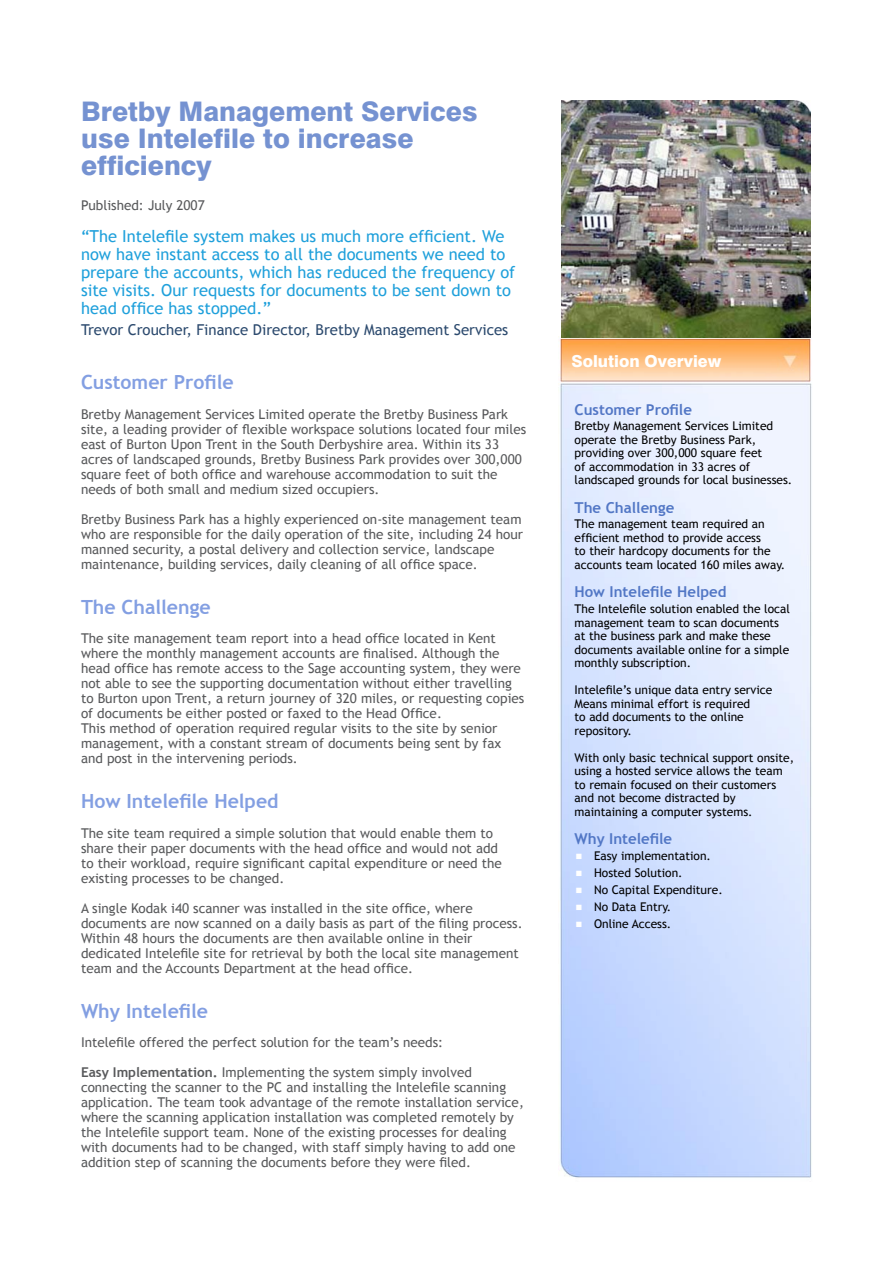
<style>
.page{position:relative;width:893px;height:1263px;background:#fff}
.page>*{position:absolute;margin:0;border:0;box-sizing:border-box;transform-origin:0 0}
.t1{font:800 27px/27px "Swiss 721 BT";color:#7592d1}
.t2{font:700 19.5px "Trebuchet MS";color:#839fe2}
.t3{font:16.5px/18px "Trebuchet MS";color:#1fa0db}
.t4{font:800 16.5px "Swiss 721 BT";color:#fff}
.t5{font:700 15px "Trebuchet MS";color:#5277c5}
.t6{font:15px "Trebuchet MS";color:#2c4a6e}
.t7{font:13.5px/15px "Trebuchet MS";color:#58595b}
.t8{font:12px/13.5px "Trebuchet MS";color:#000}
.s1{font-weight:700}
</style>
<div class="page">
<img style="left:558px;top:336px;width:254px;height:842px">
<img style="left:561px;top:101px;width:249px;height:237px">
<svg style="left:576px;top:853px;width:6px;height:6px"></svg>
<svg style="left:576px;top:870px;width:6px;height:6px"></svg>
<svg style="left:576px;top:888px;width:6px;height:5px"></svg>
<svg style="left:576px;top:905px;width:6px;height:5px"></svg>
<svg style="left:576px;top:922px;width:6px;height:5px"></svg>
<h1 class="t1" style="left:81px;top:98px;width:398px">Bretby Management Services use Intelefile to increase efficiency</h1>
<p class="t7" style="left:81px;top:198px;width:125px">Published: July 2007</p>
<p class="t3" style="left:81px;top:228px;width:436px">“The Intelefile system makes us much more efficient. We now have instant access to all the documents we need to prepare the accounts, which has reduced the frequency of site visits. Our requests for documents to be sent down to head office has stopped.”</p>
<p class="t6" style="left:81px;top:320px;width:429px">Trevor Croucher, Finance Director, Bretby Management Services</p>
<h2 class="t2" style="left:81px;top:370px;width:154px">Customer Profile</h2>
<p class="t7" style="left:81px;top:407px;width:447px">Bretby Management Services Limited operate the Bretby Business Park site, a leading provider of flexible workspace solutions located four miles east of Burton Upon Trent in the South Derbyshire area. Within its 33 acres of landscaped grounds, Bretby Business Park provides over 300,000 square feet of both office and warehouse accommodation to suit the needs of both small and medium sized occupiers.</p>
<p class="t7" style="left:81px;top:512px;width:443px">Bretby Business Park has a highly experienced on-site management team who are responsible for the daily operation of the site, including 24 hour manned security, a postal delivery and collection service, landscape maintenance, building services, daily cleaning of all office space.</p>
<h2 class="t2" style="left:81px;top:595px;width:131px">The Challenge</h2>
<p class="t7" style="left:81px;top:631px;width:445px">The site management team report into a head office located in Kent where the monthly management accounts are finalised. Although the head office has remote access to the Sage accounting system, they were not able to see the supporting documentation without either travelling to Burton upon Trent, a return journey of 320 miles, or requesting copies of documents be either posted or faxed to the Head Office.<br>This method of operation required regular visits to the site by senior management, with a constant stream of documents being sent by fax and post in the intervening periods.</p>
<h2 class="t2" style="left:81px;top:789px;width:199px">How Intelefile Helped</h2>
<p class="t7" style="left:81px;top:825px;width:422px">The site team required a simple solution that would enable them to share their paper documents with the head office and would not add to their workload, require significant capital expenditure or need the existing processes to be changed.</p>
<p class="t7" style="left:81px;top:900px;width:443px">A single Kodak i40 scanner was installed in the site office, where documents are now scanned on a daily basis as part of the filing process.<br>Within 48 hours the documents are then available online in their dedicated Intelefile site for retrieval by both the local site management team and the Accounts Department at the head office.</p>
<h2 class="t2" style="left:81px;top:998px;width:129px">Why Intelefile</h2>
<p class="t7" style="left:81px;top:1035px;width:364px">Intelefile offered the perfect solution for the team’s needs:</p>
<p class="t7" style="left:81px;top:1065px;width:444px"><span class="s1">Easy Implementation.</span> Implementing the system simply involved connecting the scanner to the PC and installing the Intelefile scanning application. The team took advantage of the remote installation service, where the scanning application installation was completed remotely by the Intelefile support team. None of the existing processes for dealing with documents had to be changed, with staff simply having to add one addition step of scanning the documents before they were filed.</p>
<p class="t4" style="left:572px;top:351px;width:151px">Solution Overview</p>
<p class="t5" style="left:574px;top:400px;width:119px">Customer Profile</p>
<p class="t8" style="left:574px;top:419px;width:219px">Bretby Management Services Limited operate the Bretby Business Park, providing over 300,000 square feet<br>of accommodation in 33 acres of landscaped grounds for local businesses.</p>
<p class="t5" style="left:574px;top:498px;width:101px">The Challenge</p>
<p class="t8" style="left:574px;top:518px;width:212px">The management team required an efficient method to provide access<br>to their hardcopy documents for the accounts team located 160 miles away.</p>
<p class="t5" style="left:574px;top:583px;width:153px">How Intelefile Helped</p>
<p class="t8" style="left:574px;top:602px;width:217px">The Intelefile solution enabled the local management team to scan documents at the business park and make these documents available online for a simple monthly subscription.</p>
<p class="t8" style="left:574px;top:683px;width:199px">Intelefile’s unique data entry service<br>Means minimal effort is required<br>to add documents to the online repository.</p>
<p class="t8" style="left:574px;top:751px;width:221px">With only basic technical support onsite, using a hosted service allows the team to remain focused on their customers and not become distracted by maintaining a computer systems.</p>
<p class="t5" style="left:574px;top:829px;width:99px">Why Intelefile</p>
<p class="t8" style="left:594px;top:847px;width:130px;line-height:17.1px">Easy implementation.<br>Hosted Solution.<br>No Capital Expenditure.<br>No Data Entry.<br>Online Access.</p>
</div>
